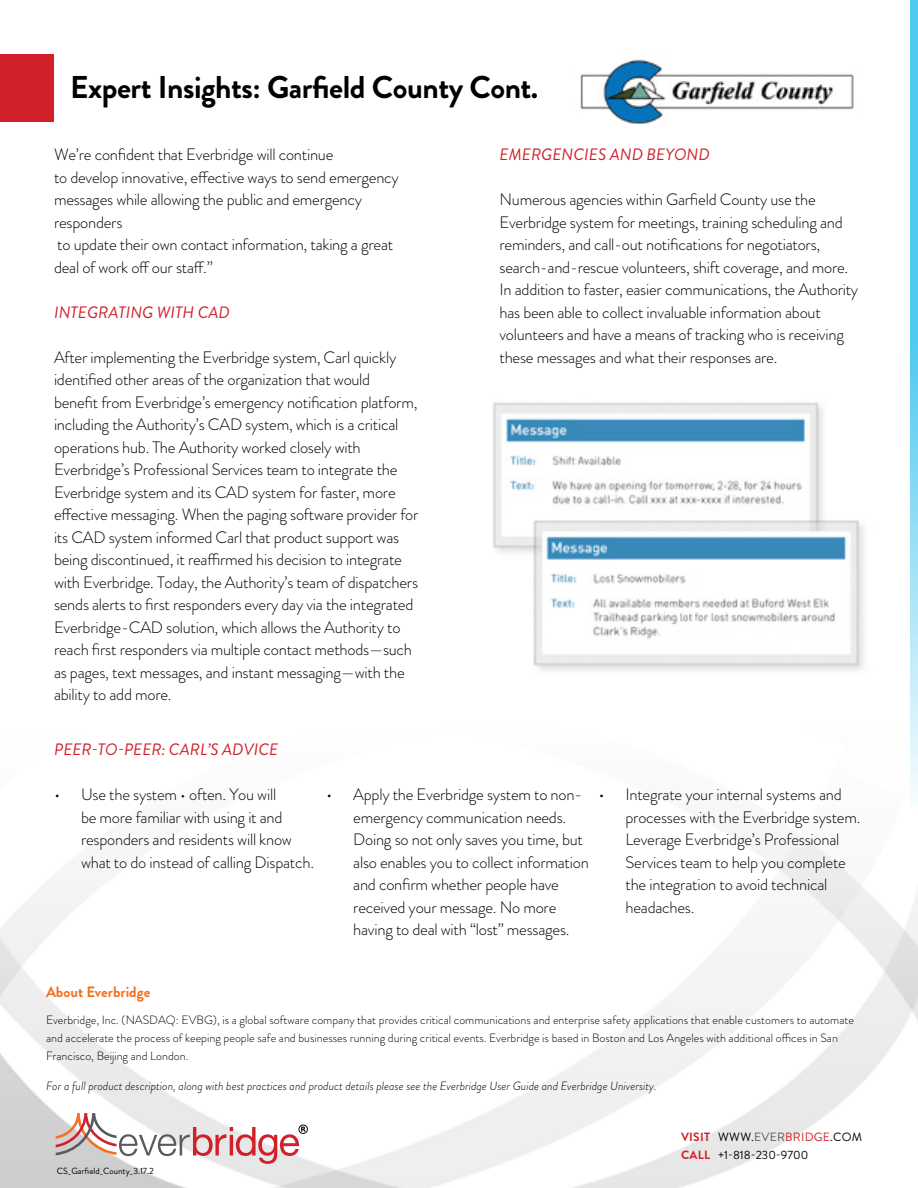
<style>
.page{position:relative;width:918px;height:1188px;background:#fff}
.page>*{position:absolute;margin:0;border:0;box-sizing:border-box;transform-origin:0 0}
.t1{font:700 31.5px "Brandon Grotesque";letter-spacing:-.015em;color:#000101}
.t2{font:300 16.5px/22.5px "Brandon Grotesque";letter-spacing:-.015em;color:#000101}
.t3{font:italic 16.5px "Brandon Grotesque";letter-spacing:.005em;color:#d1202a}
.t4{font:700 15px "Brandon Grotesque";color:#f37122}
.t5{font:300 12px/18px "Brandon Grotesque";color:#000}
.t6{font:italic 300 12px "Brandon Grotesque";color:#000}
.t7{font:12px/18.9px "Brandon Grotesque";letter-spacing:.02em;color:#000101}
.t8{font:9px "Brandon Grotesque";color:#000}
.s1{font-size:18px}
.s2{font-weight:700;color:#d1202a}
.s3{color:#585959}
.s4{color:#d1202a}
</style>
<div class="page">
<div style="left:0;top:54px;width:54px;height:67px;background:#d1202a"></div>
<img style="left:580px;top:59px;width:274px;height:65px">
<svg style="left:56px;top:1113px;width:252px;height:51px"></svg>
<div style="left:910px;top:0;width:8px;height:805px;background:#4fc9f1"></div>
<svg style="left:849px;top:365px;width:69px;height:450px"></svg>
<img style="left:493px;top:393px;width:388px;height:285px">
<h1 class="t1" style="left:70px;top:65px;width:470px">Expert Insights: Garfield County Cont.</h1>
<p class="t2" style="left:54px;top:143px;width:346px">We’re confident that Everbridge will continue<br>to develop innovative, effective ways to send emergency messages while allowing the public and emergency responders<br>to update their own contact information, taking a great deal of work off our staff.”</p>
<p class="t3" style="left:54px;top:301px;width:177px">INTEGRATING WITH CAD</p>
<p class="t2" style="left:54px;top:346px;width:366px">After implementing the Everbridge system, Carl quickly identified other areas of the organization that would benefit from Everbridge’s emergency notification platform, including the Authority’s CAD system, which is a critical operations hub. The Authority worked closely with Everbridge’s Professional Services team to integrate the Everbridge system and its CAD system for faster, more effective messaging. When the paging software provider for its CAD system informed Carl that product support was being discontinued, it reaffirmed his decision to integrate with Everbridge. Today, the Authority’s team of dispatchers sends alerts to first responders every day via the integrated Everbridge-CAD solution, which allows the Authority to reach first responders via multiple contact methods—such as pages, text messages, and instant messaging—with the ability to add more.</p>
<p class="t3" style="left:500px;top:143px;width:212px">EMERGENCIES AND BEYOND</p>
<p class="t2" style="left:500px;top:188px;width:360px">Numerous agencies within Garfield County use the Everbridge system for meetings, training scheduling and reminders, and call-out notifications for negotiators, search-and-rescue volunteers, shift coverage, and more.<br>In addition to faster, easier communications, the Authority has been able to collect invaluable information about volunteers and have a means of tracking who is receiving these messages and what their responses are.</p>
<p class="t3" style="left:54px;top:738px;width:226px">PEER-TO-PEER: CARL’S ADVICE</p>
<p class="t2" style="left:81px;top:783px;width:235px;text-indent:-27px"><span class="s1">•</span> Use the system • often. You will<br>be more familiar with using it and responders and residents will know what to do instead of calling Dispatch.</p>
<p class="t2" style="left:353px;top:783px;width:237px;text-indent:-27px"><span class="s1">•</span> Apply the Everbridge system to non&shy;emergency communication needs.<br>Doing so not only saves you time, but also enables you to collect information and confirm whether people have received your message. No more having to deal with “lost” messages.</p>
<p class="t2" style="left:626px;top:783px;width:236px;text-indent:-27px"><span class="s1">•</span> Integrate your internal systems and processes with the Everbridge system.<br>Leverage Everbridge’s Professional<br>Services team to help you complete the integration to avoid technical headaches.</p>
<p class="t4" style="left:46px;top:981px;width:106px">About Everbridge</p>
<p class="t5" style="left:46px;top:1010px;width:809px">Everbridge, Inc. (NASDAQ: EVBG), is a global software company that provides critical communications and enterprise safety applications that enable customers to automate and accelerate the process of keeping people safe and businesses running during critical events. Everbridge is based in Boston and Los Angeles with additional offices in San<br>Francisco, Beijing and London.</p>
<p class="t6" style="left:46px;top:1078px;width:612px">For a full product description, along with best practices and product details please see the Everbridge User Guide and Everbridge University.</p>
<p class="t7" style="left:681px;top:1127px;width:183px"><span class="s2">VISIT</span> WWW.<span class="s3">EVER</span><span class="s4">BRIDGE</span>.COM<br><span class="s2">CALL</span> +1-818-230-9700</p>
<p class="t8" style="left:57px;top:1164px;width:99px">CS_Garfield_County_3.17.2</p>
</div>
